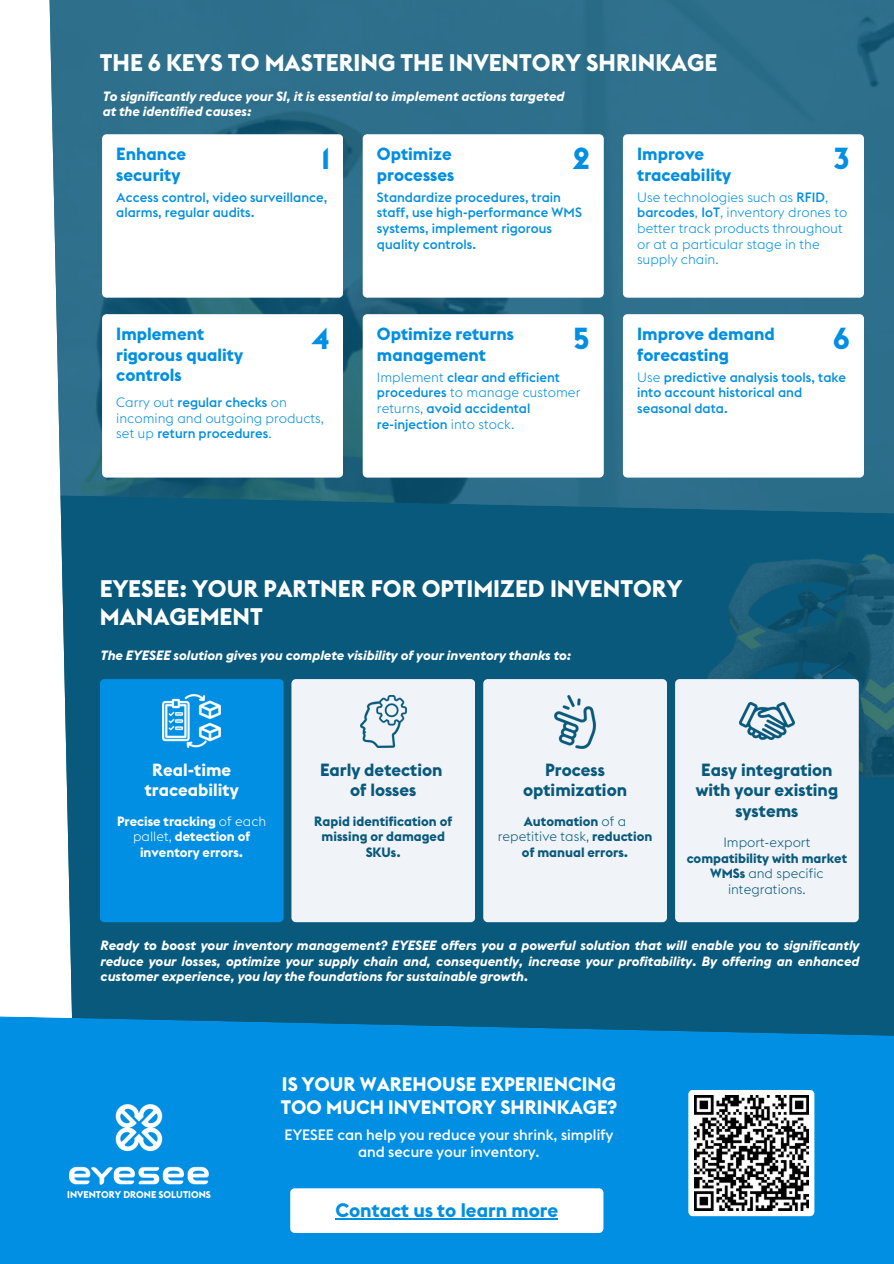
<style>
.page{position:relative;width:894px;height:1264px;background:#fff}
.page>*{position:absolute;margin:0;border:0;box-sizing:border-box;transform-origin:0 0}
.t1{font:700 30px "Euclid Flex";color:#008fe3}
.t2{font:700 23.7px/28.2px "Euclid Flex";color:#fff}
.t3{font:700 19.35px/22.5px "Euclid Flex";color:#fff}
.t4{font:700 19.35px "Euclid Flex";color:#008fe3}
.t5{font:700 17.4px/20.2px "Euclid Flex";color:#008fe3}
.t6{font:700 17.4px/20.2px "Euclid Flex";color:#08597b;text-align:center}
.t7{font:700 17.4px/20.2px "Euclid Flex";color:#fafafa;text-align:center}
.t8{font:500 14.85px/16.8px "Euclid Flex";color:#fff;text-align:center}
.t9{font:italic 700 13.35px/15.5px "Euclid Flex";color:#fff}
.t10{font:500 13.35px/15.6px "Euclid Flex";color:#008fe3}
.t11{font:300 13.35px/15.6px "Euclid Flex";color:#008fe3}
.t12{font:700 13.35px/15.6px "Euclid Flex";color:#08597b;text-align:center}
.t13{font:300 13.35px/15.6px "Euclid Flex";color:#08597b;text-align:center}
.t14{font:700 13.35px/15.6px "Euclid Flex";color:#fff;text-align:center}
.t15{font:700 9.6px "Euclid Flex";color:#fff}
.s1{font-weight:500}
.s2{font-weight:300}
.s3{font-weight:700}
</style>
<div class="page">
<div style="left:78px;top:557px;width:815px;height:459px;background:#08597b"></div>
<svg style="left:78px;top:0;width:815px;height:494px;background:#2c6e89"></svg>
<svg style="left:78px;top:494px;width:815px;height:63px;background:#0d5b7c"></svg>
<svg style="left:49px;top:0;width:29px;height:1016px"></svg>
<svg style="left:102px;top:134px;width:241px;height:164px"></svg>
<svg style="left:0;top:1016px;width:893px;height:22px;background:#0476b3"></svg>
<div style="left:0;top:1038px;width:893px;height:225px;background:#008fe3"></div>
<div style="left:688px;top:1089px;width:126px;height:127px;background:#fff;border-radius:4px"></div>
<img style="left:69px;top:1104px;width:140px;height:81px">
<img style="left:694px;top:1095px;width:114px;height:115px">
<div style="left:290px;top:1188px;width:313px;height:44px;background:#fff;border-radius:4px"></div>
<hr style="left:335px;top:1218px;width:223px;height:1px;background:#008fe3">
<img style="left:695px;top:550px;width:198px;height:237px">
<div style="left:291px;top:679px;width:184px;height:243px;background:#f0f3f8;border-radius:4px"></div>
<div style="left:100px;top:679px;width:183px;height:243px;background:#008fe3;border-radius:4px"></div>
<div style="left:483px;top:679px;width:183px;height:243px;background:#f0f3f8;border-radius:4px"></div>
<div style="left:675px;top:679px;width:183px;height:243px;background:#f0f3f8;border-radius:4px"></div>
<img style="left:162px;top:694px;width:59px;height:53px">
<img style="left:739px;top:702px;width:55px;height:37px">
<img style="left:554px;top:695px;width:41px;height:53px">
<img style="left:360px;top:695px;width:46px;height:52px">
<svg style="left:362px;top:134px;width:241px;height:164px"></svg>
<svg style="left:622px;top:134px;width:241px;height:164px"></svg>
<svg style="left:622px;top:314px;width:241px;height:163px"></svg>
<svg style="left:362px;top:314px;width:241px;height:163px"></svg>
<svg style="left:102px;top:314px;width:241px;height:163px"></svg>
<p class="t2" style="left:100px;top:48px;width:619px">THE 6 KEYS TO MASTERING THE INVENTORY SHRINKAGE</p>
<h3 class="t9" style="left:102px;top:88px;width:463px">To significantly reduce your SI, it is essential to implement actions targeted at the identified causes:</h3>
<p class="t1" style="left:321px;top:139px;width:11px">1</p>
<h5 class="t5" style="left:116px;top:144px;width:71px">Enhance security</h5>
<h3 class="t10" style="left:116px;top:189px;width:213px">Access control, video surveillance, alarms, regular audits.</h3>
<p class="t1" style="left:572px;top:139px;width:19px">2</p>
<h5 class="t1" style="left:833px;top:139px;width:17px">3</h5>
<p class="t5" style="left:377px;top:144px;width:79px">Optimize processes</p>
<p class="t5" style="left:637px;top:144px;width:95px">Improve traceability</p>
<h3 class="t10" style="left:377px;top:189px;width:206px">Standardize procedures, train staff, use high-performance WMS systems, implement rigorous quality controls.</h3>
<p class="t11" style="left:637px;top:189px;width:212px">Use technologies such as <span class="s1">RFID</span>, <span class="s1">barcodes</span>, <span class="s1">IoT</span>, inventory drones to better track products throughout or at a particular stage in the supply chain.</p>
<h5 class="t1" style="left:312px;top:319px;width:19px">4</h5>
<p class="t1" style="left:573px;top:319px;width:18px">5</p>
<h3 class="t1" style="left:833px;top:319px;width:18px">6</h3>
<h6 class="t5" style="left:377px;top:324px;width:139px">Optimize returns management</h6>
<p class="t5" style="left:116px;top:324px;width:128px">Implement rigorous quality controls</p>
<h1 class="t5" style="left:637px;top:324px;width:139px">Improve demand forecasting</h1>
<h3 class="t10" style="left:377px;top:369px;width:205px"><span class="s2">Implement</span> clear and efficient procedures <span class="s2">to manage customer returns,</span> avoid accidental re-injection <span class="s2">into stock.</span></h3>
<p class="t10" style="left:637px;top:369px;width:210px"><span class="s2">Use</span> predictive analysis tools, take into account historical and seasonal data.</p>
<h6 class="t11" style="left:116px;top:394px;width:209px">Carry out <span class="s1">regular checks</span> on incoming and outgoing products, set up <span class="s1">return procedures</span>.</h6>
<h3 class="t2" style="left:100px;top:574px;width:583px">EYESEE: YOUR PARTNER FOR OPTIMIZED INVENTORY<br>MANAGEMENT</h3>
<p class="t9" style="left:100px;top:647px;width:472px">The EYESEE solution gives you complete visibility of your inventory thanks to:</p>
<p class="t7" style="left:145px;top:759px;width:95px">Real-time traceability</p>
<h2 class="t6" style="left:320px;top:759px;width:124px">Early detection of losses</h2>
<h4 class="t6" style="left:523px;top:759px;width:106px">Process optimization</h4>
<h3 class="t6" style="left:695px;top:759px;width:144px">Easy integration with your existing systems</h3>
<h3 class="t14" style="left:117px;top:813px;width:151px">Precise tracking <span class="s2">of each pallet,</span> detection of inventory errors.</h3>
<p class="t12" style="left:314px;top:813px;width:139px">Rapid identification of missing or damaged<br>SKUs.</p>
<h6 class="t12" style="left:497px;top:813px;width:156px">Automation <span class="s2">of a repetitive task,</span> reduction of manual errors.</h6>
<p class="t13" style="left:686px;top:834px;width:162px">Import-export <span class="s3">compatibility with market<br>WMSs</span> and specific integrations.</p>
<p class="t9" style="left:100px;top:937px;width:760px;text-align:justify">Ready to boost your inventory management? EYESEE offers you a powerful solution that will enable you to significantly reduce your losses, optimize your supply chain and, consequently, increase your profitability. By offering an enhanced customer experience, you lay the foundations for sustainable growth.</p>
<h3 class="t15" style="left:67px;top:1188px;width:145px">INVENTORY DRONE SOLUTIONS</h3>
<p class="t3" style="left:281px;top:1072px;width:337px">IS YOUR WAREHOUSE EXPERIENCING<br>TOO MUCH INVENTORY SHRINKAGE?</p>
<h5 class="t8" style="left:284px;top:1126px;width:330px">EYESEE can help you reduce your shrink, simplify and secure your inventory.</h5>
<p class="t4" style="left:335px;top:1197px;width:224px">Contact us to learn more</p>
</div>
